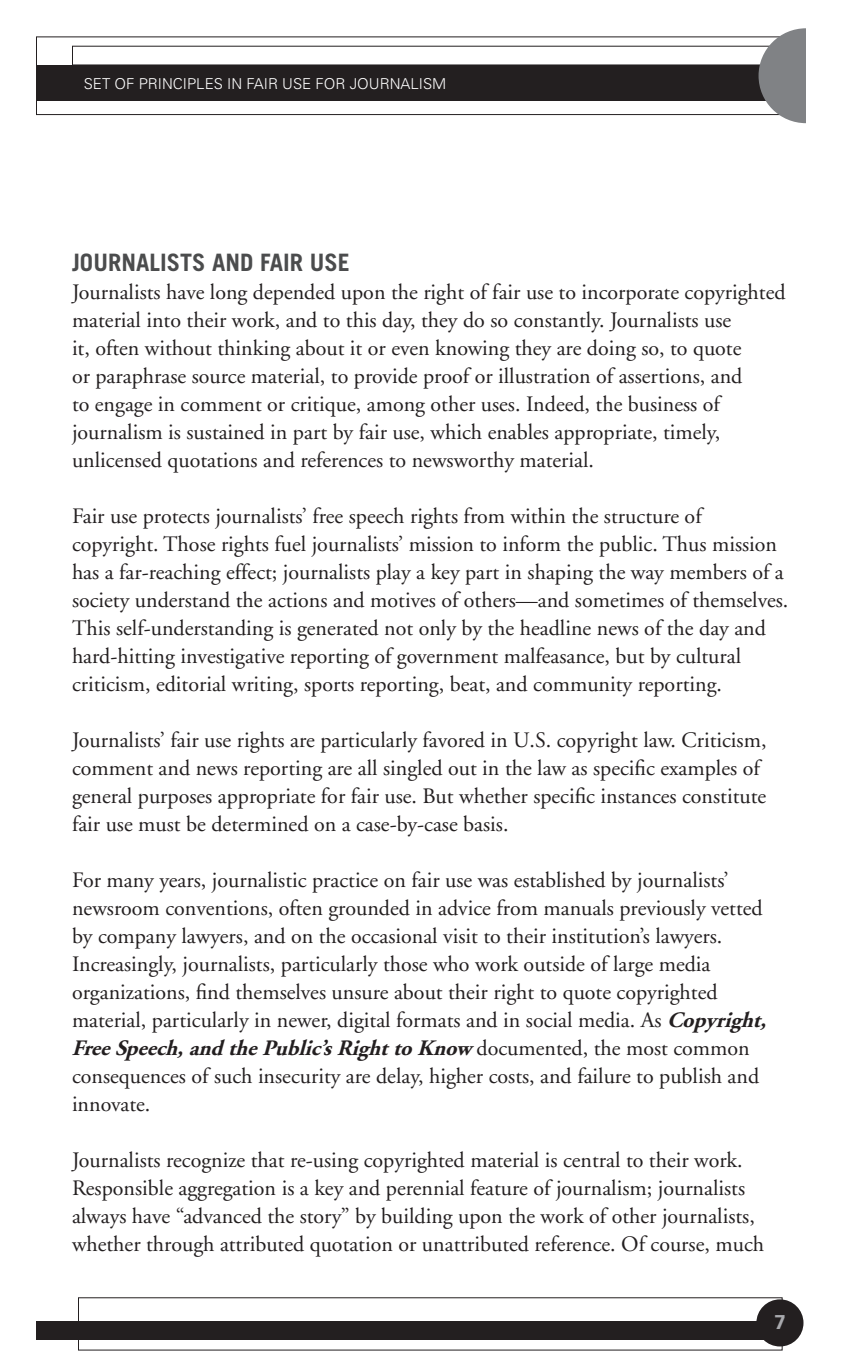
<style>
.page{position:relative;width:864px;height:1368px;background:#fff}
.page>*{position:absolute;margin:0;border:0;box-sizing:border-box;transform-origin:0 0}
.t1{font:700 24px "Trade Gothic";color:#4b4c4d}
.t2{font:22px/28px "Adobe Garamond";color:#231f20}
.t3{font:700 20px "Univers";color:#a8a9ad}
.t4{font:300 15px "Univers";color:#fff}
.s1{font-weight:700;font-style:italic}
</style>
<div class="page">
<div style="left:36px;top:65px;width:792px;height:36px;background:#231f20"></div>
<div style="left:37px;top:1321px;width:756px;height:18px;background:#231f20"></div>
<div style="left:36px;top:36px;width:756px;height:79px;border:1px solid #231f20"></div>
<div style="left:757px;top:1300px;width:46px;height:46px;background:#231f20;border-radius:50%"></div>
<div style="left:756px;top:1299px;width:48px;height:47px;border:2px solid #231f20;border-radius:50%"></div>
<div style="left:759px;top:28px;width:94px;height:95px;background:#808285;border-radius:50%"></div>
<div style="left:807px;top:11px;width:57px;height:151px;background:#fff"></div>
<p class="t4" style="left:84px;top:75px;width:364px">SET OF PRINCIPLES IN FAIR USE FOR JOURNALISM</p>
<p class="t1" style="left:72px;top:248px;width:279px">JOURNALISTS AND FAIR USE</p>
<p class="t2" style="left:72px;top:280px;width:715px">Journalists have long depended upon the right of fair use to incorporate copyrighted material into their work, and to this day, they do so constantly. Journalists use<br>it, often without thinking about it or even knowing they are doing so, to quote<br>or paraphrase source material, to provide proof or illustration of assertions, and<br>to engage in comment or critique, among other uses. Indeed, the business of journalism is sustained in part by fair use, which enables appropriate, timely, unlicensed quotations and references to newsworthy material.</p>
<p class="t2" style="left:72px;top:504px;width:718px">Fair use protects journalists’ free speech rights from within the structure of copyright. Those rights fuel journalists’ mission to inform the public. Thus mission has a far-reaching effect; journalists play a key part in shaping the way members of a society understand the actions and motives of others—and sometimes of themselves.<br>This self-understanding is generated not only by the headline news of the day and hard-hitting investigative reporting of government malfeasance, but by cultural criticism, editorial writing, sports reporting, beat, and community reporting.</p>
<p class="t2" style="left:72px;top:728px;width:696px">Journalists’ fair use rights are particularly favored in U.S. copyright law. Criticism, comment and news reporting are all singled out in the law as specific examples of general purposes appropriate for fair use. But whether specific instances constitute fair use must be determined on a case-by-case basis.</p>
<p class="t2" style="left:72px;top:868px;width:701px">For many years, journalistic practice on fair use was established by journalists’ newsroom conventions, often grounded in advice from manuals previously vetted by company lawyers, and on the occasional visit to their institution’s lawyers.<br>Increasingly, journalists, particularly those who work outside of large media organizations, find themselves unsure about their right to quote copyrighted material, particularly in newer, digital formats and in social media. As <span class="s1">Copyright, FreeSpeech,and thePublic’sRightto Know</span> documented, the most common consequences of such insecurity are delay, higher costs, and failure to publish and innovate.</p>
<p class="t2" style="left:72px;top:1148px;width:694px">Journalists recognize that re-using copyrighted material is central to their work.<br>Responsible aggregation is a key and perennial feature of journalism; journalists always have “advanced the story” by building upon the work of other journalists, whether through attributed quotation or unattributed reference. Of course, much</p>
<p class="t3" style="left:774px;top:1310px;width:13px">7</p>
</div>
